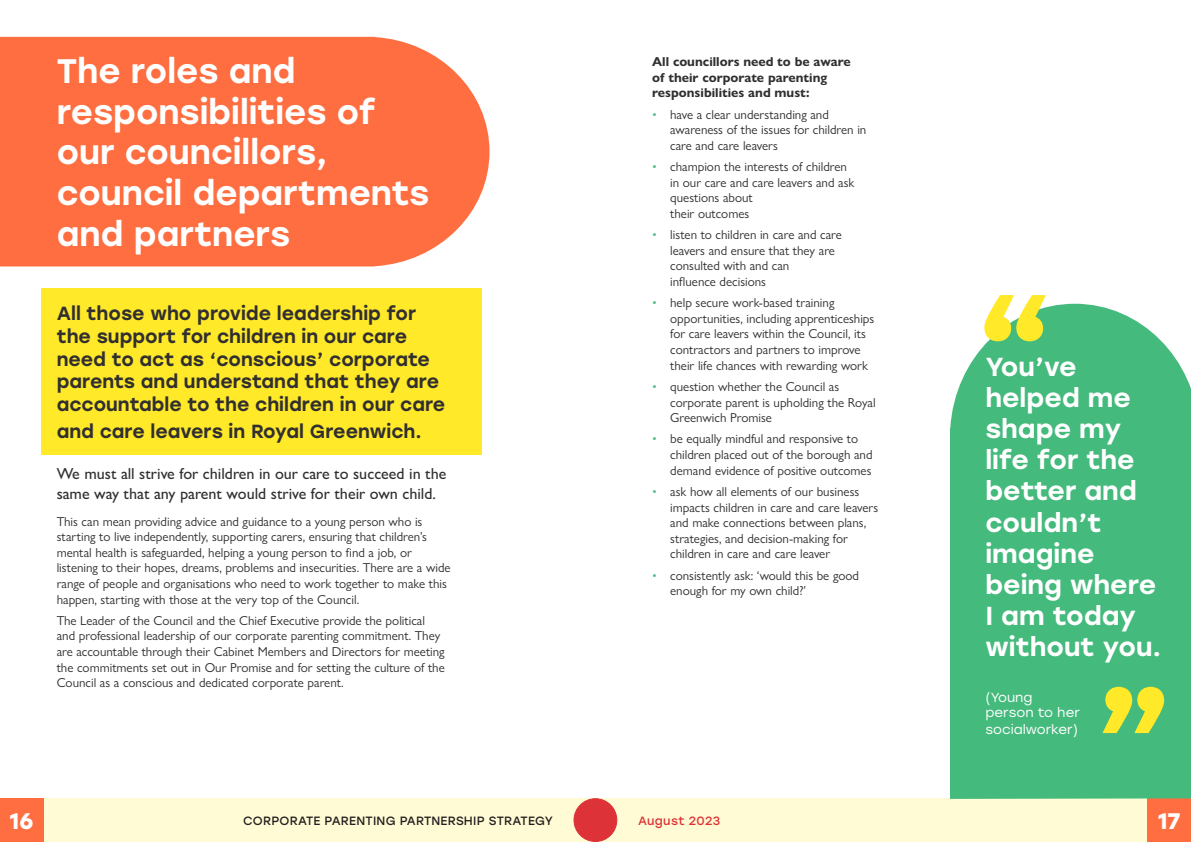
<style>
.page{position:relative;width:1191px;height:842px;background:#fff}
.page>*{position:absolute;margin:0;border:0;box-sizing:border-box;transform-origin:0 0}
.Circle_Infographic_Bold_header{font:700 130.3px "Stolzl";color:#ffe928}
.t1{font:500 34px/40.8px "Stolzl";color:#fff}
.Circle_infographic_Semibold_header{font:500 26px/31.2px "Stolzl";color:#fff}
.t2{font:700 22.5px "Stolzl";color:#fff}
.t3{font:500 19px/22.8px "Stolzl";color:#312f30}
.t4{font:500 16px/19.2px "Gill Sans Nova";color:#312f30}
.Bullets{font:13px/15.6px "Gill Sans Nova";color:#312f30}
.Body{font:13px/15.6px "Gill Sans Nova";color:#312f30}
.Body-2{font:700 13px/15.6px "Gill Sans Nova";color:#312f30}
.Circle_infographic_Semibold_header-2{font:13px/15.6px "Stolzl";color:#fff}
.t5{font:12px "Stolzl";letter-spacing:.02em;color:#231f20}
.t6{font:12px "Stolzl";letter-spacing:.03em;color:#dd3338}
.s1{color:#4ebd84}
</style>
<div class="page">
<div style="left:43px;top:799px;width:1114px;height:43px;background:#fffbd4"></div>
<div style="left:574px;top:799px;width:43px;height:42px;background:#dd3338;border-radius:50%"></div>
<div style="left:573px;top:798px;width:44px;height:44px;border:1px solid #dd3338;border-radius:50%"></div>
<div style="left:0;top:799px;width:43px;height:43px;background:#ff6e40"></div>
<div style="left:1147px;top:799px;width:44px;height:43px;background:#ff6e40"></div>
<div style="left:41px;top:288px;width:441px;height:167px;background:#ffe928"></div>
<div style="left:0;top:37px;width:489px;height:229px;background:#ff6e40"></div>
<div style="left:950px;top:304px;width:241px;height:495px;background:#45ba7d"></div>
<svg style="left:1102px;top:687px;width:62px;height:46px;background:#b7d748"></svg>
<h1 class="t1" style="left:57px;top:49px;width:374px">The roles and responsibilities of our councillors, council departments and partners</h1>
<h2 class="t3" style="left:57px;top:301px;width:390px">All those who provide leadership for the support for children in our care need to act as ‘conscious’ corporate parents and understand that they are accountable to the children in our care</h2>
<h2 class="t3" style="left:57px;top:418px;width:366px">and care leavers in Royal Greenwich.</h2>
<h3 class="t4" style="left:57px;top:464px;width:391px">We must all strive for children in our care to succeed in the same way that any parent would strive for their own child.</h3>
<p class="Body" style="left:57px;top:513px;width:395px">This can mean providing advice and guidance to a young person who is starting to live independently, supporting carers, ensuring that children’s mental health is safeguarded, helping a young person to find a job, or listening to their hopes, dreams, problems and insecurities. There are a wide range of people and organisations who need to work together to make this happen, starting with those at the very top of the Council.</p>
<p class="Body" style="left:57px;top:612px;width:389px">The Leader of the Council and the Chief Executive provide the political and professional leadership of our corporate parenting commitment. They are accountable through their Cabinet Members and Directors for meeting the commitments set out in Our Promise and for setting the culture of the Council as a conscious and dedicated corporate parent.</p>
<p class="Body-2" style="left:652px;top:54px;width:200px">All councillors need to be aware of their corporate parenting responsibilities and must:</p>
<p class="Bullets" style="left:670px;top:106px;width:198px;text-indent:-18px"><span class="s1">•</span> have a clear understanding and awareness of the issues for children in care and care leavers</p>
<p class="Bullets" style="left:670px;top:159px;width:186px;text-indent:-18px"><span class="s1">•</span> champion the interests of children in our care and care leavers and ask questions about<br>their outcomes</p>
<p class="Bullets" style="left:670px;top:227px;width:173px;text-indent:-18px"><span class="s1">•</span> listen to children in care and care leavers and ensure that they are consulted with and can<br>influence decisions</p>
<p class="Bullets" style="left:670px;top:295px;width:206px;text-indent:-18px"><span class="s1">•</span> help secure work-based training opportunities, including apprenticeships for care leavers within the Council, its contractors and partners to improve their life chances with rewarding work</p>
<p class="Bullets" style="left:670px;top:379px;width:207px;text-indent:-18px"><span class="s1">•</span> question whether the Council as corporate parent is upholding the Royal<br>Greenwich Promise</p>
<p class="Bullets" style="left:670px;top:431px;width:204px;text-indent:-18px"><span class="s1">•</span> be equally mindful and responsive to children placed out of the borough and demand evidence of positive outcomes</p>
<p class="Bullets" style="left:670px;top:484px;width:209px;text-indent:-18px"><span class="s1">•</span> ask how all elements of our business impacts children in care and care leavers and make connections between plans, strategies, and decision-making for children in care and care leaver</p>
<p class="Bullets" style="left:670px;top:567px;width:190px;text-indent:-18px"><span class="s1">•</span> consistently ask: ‘would this be good enough for my own child?’</p>
<p class="Circle_Infographic_Bold_header" style="left:975px;top:246px;width:81px">“</p>
<p class="Circle_infographic_Semibold_header" style="left:985px;top:349px;width:177px">You’ve helped me shape my life for the better and couldn’t imagine being where<br>I am today without you.</p>
<p class="Circle_infographic_Semibold_header-2" style="left:985px;top:689px;width:96px">(Young person to her</p>
<p class="Circle_infographic_Semibold_header-2" style="left:985px;top:721px;width:94px">socialworker)</p>
<h3 class="t2" style="left:10px;top:805px;width:25px">16</h3>
<p class="t5" style="left:243px;top:813px;width:311px">CORPORATE PARENTING PARTNERSHIP STRATEGY</p>
<p class="t6" style="left:638px;top:813px;width:84px">August 2023</p>
<h3 class="t2" style="left:1158px;top:805px;width:24px">17</h3>
</div>
